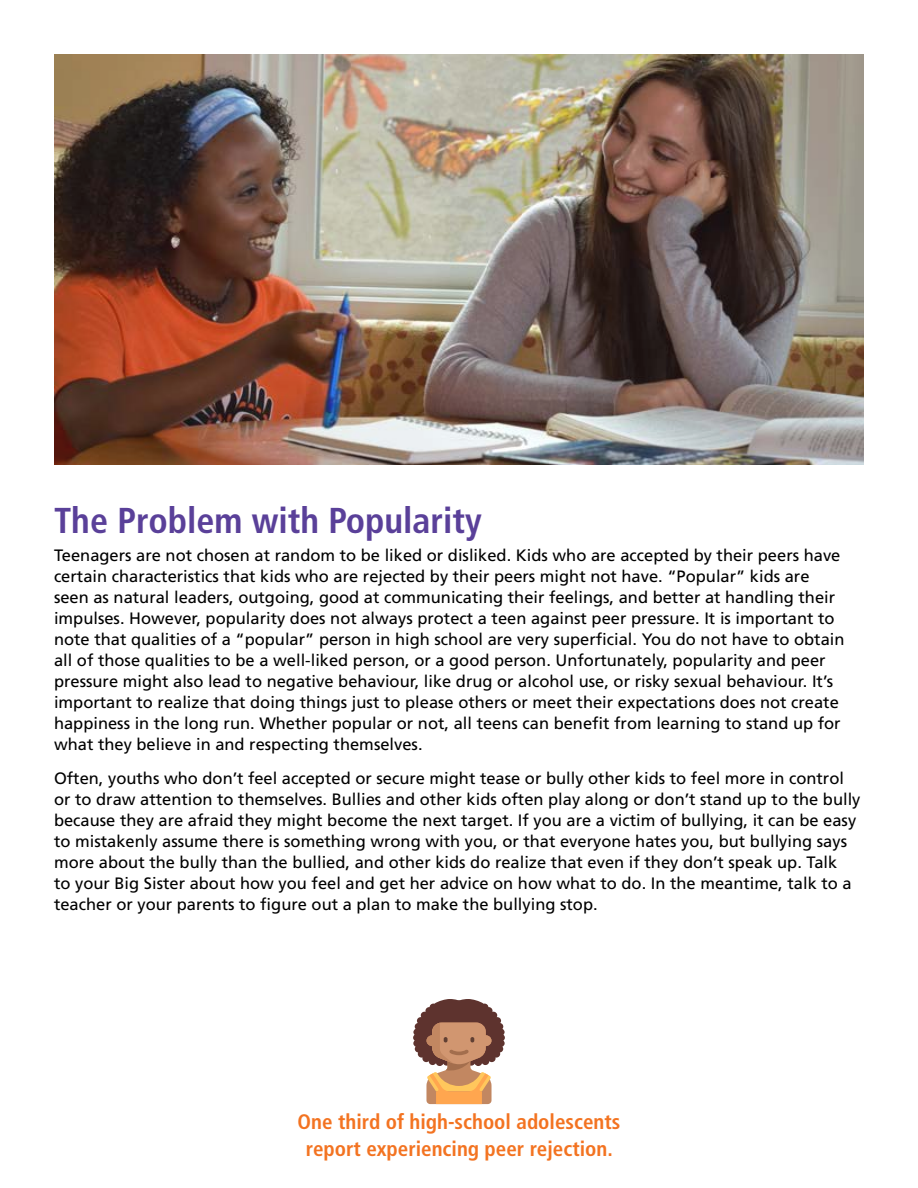
<style>
.page{position:relative;width:918px;height:1188px;background:#fff}
.page>*{position:absolute;margin:0;border:0;box-sizing:border-box;transform-origin:0 0}
.t1{font:700 condensed 36px "Frutiger LT Std";color:#5a4099}
.t2{font:700 condensed 21px/27px "Frutiger LT Std";color:#f37321;text-align:center}
.t3{font:16.5px/21px "Frutiger LT Std";color:#000}
</style>
<div class="page">
<img style="left:54px;top:54px;width:810px;height:410px">
<svg style="left:413px;top:999px;width:92px;height:105px"></svg>
<h1 class="t1" style="left:54px;top:499px;width:429px">The Problem with Popularity</h1>
<p class="t3" style="left:54px;top:544px;width:792px">Teenagers are not chosen at random to be liked or disliked. Kids who are accepted by their peers have certain characteristics that kids who are rejected by their peers might not have. “Popular” kids are seen as natural leaders, outgoing, good at communicating their feelings, and better at handling their impulses. However, popularity does not always protect a teen against peer pressure. It is important to note that qualities of a “popular” person in high school are very superficial. You do not have to obtain all of those qualities to be a well-liked person, or a good person. Unfortunately, popularity and peer pressure might also lead to negative behaviour, like drug or alcohol use, or risky sexual behaviour. It’s important to realize that doing things just to please others or meet their expectations does not create happiness in the long run. Whether popular or not, all teens can benefit from learning to stand up for what they believe in and respecting themselves.</p>
<p class="t3" style="left:54px;top:768px;width:808px">Often, youths who don’t feel accepted or secure might tease or bully other kids to feel more in control or to draw attention to themselves. Bullies and other kids often play along or don’t stand up to the bully because they are afraid they might become the next target. If you are a victim of bullying, it can be easy to mistakenly assume there is something wrong with you, or that everyone hates you, but bullying says more about the bully than the bullied, and other kids do realize that even if they don’t speak up. Talk<br>to your Big Sister about how you feel and get her advice on how what to do. In the meantime, talk to a teacher or your parents to figure out a plan to make the bullying stop.</p>
<p class="t2" style="left:298px;top:1108px;width:324px">One third of high-school adolescents report experiencing peer rejection.</p>
</div>
